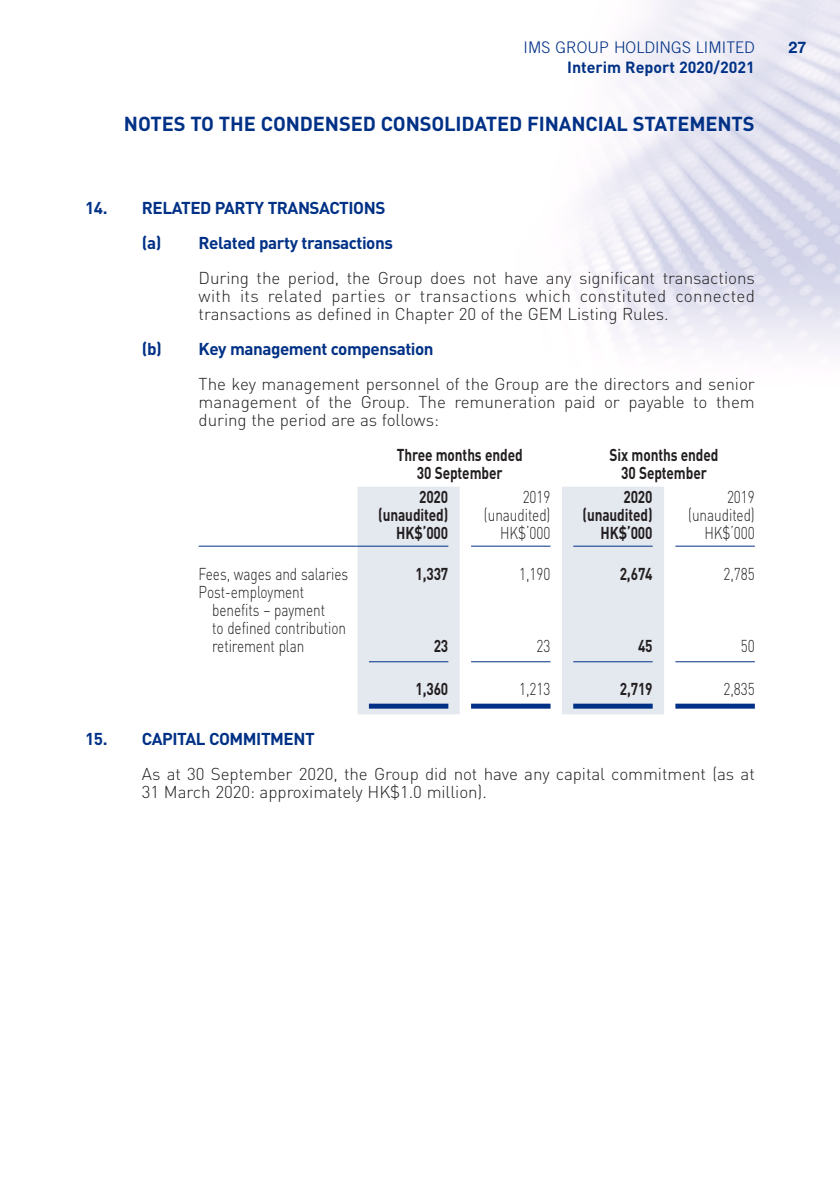
<style>
.page{position:relative;width:840px;height:1191px;background:#fff}
.page>*{position:absolute;margin:0;border:0;box-sizing:border-box;transform-origin:0 0}
.t1{font:700 20px "DIN";letter-spacing:-.005em;color:#003186}
.t2{font:300 17px/18px "DIN";letter-spacing:-.005em;color:#231f20;text-align:justify}
.t3{font:300 17px/18px "DIN";letter-spacing:-.005em;color:#231f20;scale:.8 1}
.t4{font:700 17px/18px "DIN";letter-spacing:-.005em;color:#231f20;text-align:center;scale:.8 1}
.t5{font:700 17px/35px "DIN";letter-spacing:-.025em;color:#003186}
.t6{font:300 16px "Trade Gothic LT Std";letter-spacing:.005em;color:#003186}
.t7{font:700 16px "DIN";color:#003186}
.t8{font:700 16px "Helvetica Neue LT Std";color:#003186}
</style>
<div class="page">
<img style="left:198px;top:0;width:641px;height:714px">
<svg style="left:357px;top:486px;width:306px;height:228px;fill:#e4e8ef"></svg>
<hr style="left:198px;top:545px;width:159px;height:1px;background:#003186">
<hr style="left:357px;top:545px;width:91px;height:1px;background:#003186">
<hr style="left:471px;top:545px;width:79px;height:1px;background:#003186">
<hr style="left:573px;top:545px;width:79px;height:1px;background:#003186">
<hr style="left:675px;top:545px;width:79px;height:1px;background:#003186">
<hr style="left:369px;top:661px;width:79px;height:1px;background:#003186">
<hr style="left:471px;top:661px;width:79px;height:1px;background:#003186">
<hr style="left:573px;top:661px;width:79px;height:1px;background:#003186">
<hr style="left:675px;top:661px;width:79px;height:1px;background:#003186">
<div style="left:369px;top:703px;width:79px;height:5px;background:#003186"></div>
<div style="left:471px;top:703px;width:79px;height:5px;background:#003186"></div>
<div style="left:573px;top:703px;width:79px;height:5px;background:#003186"></div>
<div style="left:675px;top:703px;width:79px;height:5px;background:#003186"></div>
<p class="t6" style="left:523px;top:38px;width:233px">IMS GROUP HOLDINGS LIMITED</p>
<p class="t7" style="left:567px;top:57px;width:189px">Interim Report 2020/2021</p>
<p class="t1" style="left:124px;top:111px;width:631px">NOTES TO THE CONDENSED CONSOLIDATED FINANCIAL STATEMENTS</p>
<p class="t5" style="left:142px;top:189px;width:252px;text-indent:-57px">14. RELATED PARTY TRANSACTIONS (a) Related party transactions</p>
<p class="t2" style="left:198px;top:268px;width:557px">During the period, the Group does not have any significant transactions with its related parties or transactions which constituted connected transactions as defined in Chapter 20 of the GEM Listing Rules.</p>
<p class="t5" style="left:142px;top:330px;width:293px">(b) Key management compensation</p>
<p class="t2" style="left:198px;top:374px;width:557px">The key management personnel of the Group are the directors and senior management of the Group. The remuneration paid or payable to them during the period are as follows:</p>
<p class="t4" style="left:396px;top:445px;width:159px">Three months ended<br>30 September</p>
<p class="t4" style="left:609px;top:445px;width:138px">Six months ended<br>30 September</p>
<p class="t4" style="left:419px;top:486px;width:38px">2020</p>
<p class="t3" style="left:522px;top:487px;width:36px">2019</p>
<p class="t4" style="left:623px;top:486px;width:38px">2020</p>
<p class="t3" style="left:726px;top:487px;width:36px">2019</p>
<p class="t4" style="left:378px;top:504px;width:89px">(unaudited)</p>
<p class="t3" style="left:483px;top:505px;width:85px">(unaudited)</p>
<p class="t4" style="left:582px;top:504px;width:89px">(unaudited)</p>
<p class="t3" style="left:688px;top:505px;width:85px">(unaudited)</p>
<p class="t4" style="left:396px;top:522px;width:67px">HK$’000</p>
<p class="t3" style="left:499px;top:523px;width:65px">HK$’000</p>
<p class="t4" style="left:600px;top:522px;width:67px">HK$’000</p>
<p class="t3" style="left:704px;top:523px;width:64px">HK$’000</p>
<p class="t3" style="left:198px;top:564px;width:188px">Fees, wages and salaries</p>
<p class="t4" style="left:415px;top:563px;width:43px">1,337</p>
<p class="t3" style="left:519px;top:564px;width:41px">1,190</p>
<p class="t4" style="left:619px;top:563px;width:43px">2,674</p>
<p class="t3" style="left:723px;top:564px;width:41px">2,785</p>
<p class="t3" style="left:212px;top:582px;width:169px;text-indent:-14px">Post-employment benefits – payment<br>to defined contribution retirement plan</p>
<p class="t4" style="left:433px;top:635px;width:20px">23</p>
<p class="t3" style="left:536px;top:636px;width:19px">23</p>
<p class="t4" style="left:637px;top:635px;width:20px">45</p>
<p class="t3" style="left:740px;top:636px;width:19px">50</p>
<p class="t4" style="left:415px;top:679px;width:43px">1,360</p>
<p class="t3" style="left:519px;top:680px;width:41px">1,213</p>
<p class="t4" style="left:619px;top:679px;width:43px">2,719</p>
<p class="t3" style="left:723px;top:680px;width:41px">2,835</p>
<p class="t5" style="left:85px;top:720px;width:231px">15. CAPITAL COMMITMENT</p>
<p class="t2" style="left:142px;top:764px;width:614px">As at 30 September 2020, the Group did not have any capital commitment (as at<br>31 March 2020: approximately HK$1.0 million).</p>
<p class="t8" style="left:788px;top:37px;width:19px">27</p>
</div>
